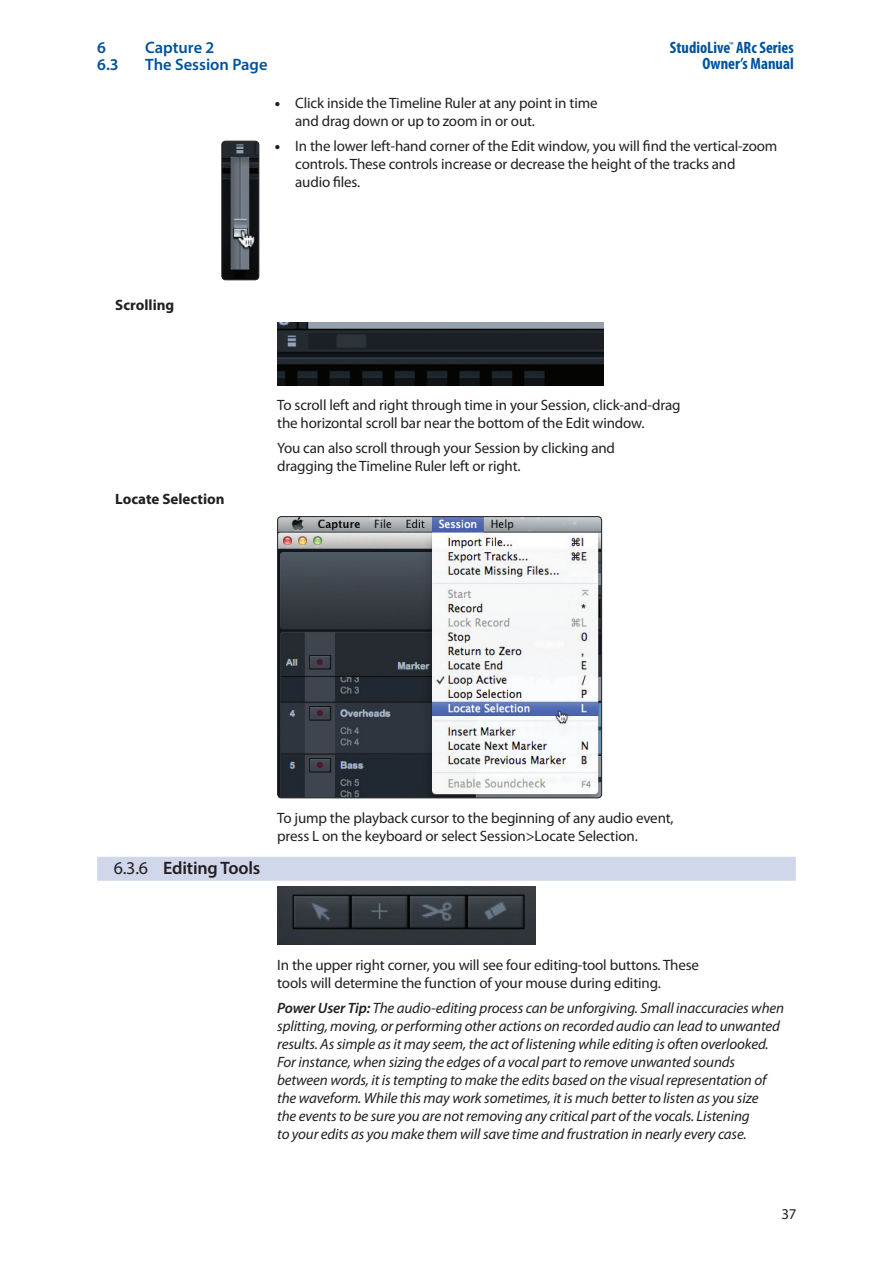
<style>
.page{position:relative;width:893px;height:1263px;background:#fff}
.page>*{position:absolute;margin:0;border:0;box-sizing:border-box;transform-origin:0 0}
.t1{font:600 18px "Myriad Pro";letter-spacing:-.01em;color:#231f20}
.t2{font:700 condensed 16.5px/16.5px "Myriad Pro";color:#01529b;text-align:right}
.t3{font:600 16.5px "Myriad Pro";color:#01529b}
.t4{font:15px/18px "Myriad Pro";letter-spacing:-.01em;color:#231f20}
.t5{font:italic 15px/18px "Myriad Pro";letter-spacing:-.01em;color:#231f20}
.t6{font:700 15px "Myriad Pro";color:#231f20}
.s1{font-weight:900}
.s2{font-weight:400}
.s3{font-weight:600}
</style>
<div class="page">
<div style="left:97px;top:857px;width:699px;height:24px;background:#d1d7eb"></div>
<img style="left:277px;top:322px;width:327px;height:64px">
<img style="left:278px;top:517px;width:324px;height:281px">
<div style="left:277px;top:516px;width:325px;height:282px;border:1px solid #231f20;border-radius:4px"></div>
<img style="left:277px;top:887px;width:258px;height:57px">
<img style="left:222px;top:141px;width:37px;height:139px">
<div style="left:221px;top:141px;width:38px;height:139px;border:1px solid #231f20;border-radius:4px"></div>
<p class="t3" style="left:97px;top:37px;width:10px">6</p>
<p class="t3" style="left:145px;top:37px;width:71px">Capture 2</p>
<p class="t3" style="left:97px;top:54px;width:23px">6.3</p>
<p class="t3" style="left:145px;top:54px;width:124px">The Session Page</p>
<p class="t2" style="left:670px;top:39px;width:125px">StudioLive<sup>™</sup> ARc Series<br>Owner’s Manual</p>
<p class="t4" style="left:295px;top:95px;width:304px;text-indent:-20px"><span class="s1">•</span> Click inside the Timeline Ruler at any point in time and drag down or up to zoom in or out.</p>
<p class="t4" style="left:295px;top:137px;width:484px;text-indent:-20px"><span class="s1">•</span> In the lower left-hand corner of the Edit window, you will find the vertical-zoom controls. These controls increase or decrease the height of the tracks and<br>audio files.</p>
<p class="t6" style="left:115px;top:297px;width:61px">Scrolling</p>
<p class="t6" style="left:115px;top:491px;width:111px">Locate Selection</p>
<p class="t4" style="left:277px;top:397px;width:405px">To scroll left and right through time in your Session, click-and-drag the horizontal scroll bar near the bottom of the Edit window.</p>
<p class="t4" style="left:277px;top:439px;width:339px">You can also scroll through your Session by clicking and dragging the Timeline Ruler left or right.</p>
<p class="t1" style="left:114px;top:856px;width:148px"><span class="s2">6.3.6</span> Editing Tools</p>
<p class="t4" style="left:277px;top:809px;width:398px">To jump the playback cursor to the beginning of any audio event, press L on the keyboard or select Session&gt;Locate Selection.</p>
<p class="t4" style="left:277px;top:956px;width:423px">In the upper right corner, you will see four editing-tool buttons. These tools will determine the function of your mouse during editing.</p>
<p class="t5" style="left:277px;top:999px;width:508px"><span class="s3">Power User Tip:</span> The audio-editing process can be unforgiving. Small inaccuracies when splitting, moving, or performing other actions on recorded audio can lead to unwanted results. As simple as it may seem, the act of listening while editing is often overlooked.<br>For instance, when sizing the edges of a vocal part to remove unwanted sounds between words, it is tempting to make the edits based on the visual representation of the waveform. While this may work sometimes, it is much better to listen as you size<br>the events to be sure you are not removing any critical part of the vocals. Listening<br>to your edits as you make them will save time and frustration in nearly every case.</p>
<p class="t4" style="left:781px;top:1205px;width:17px">37</p>
</div>
